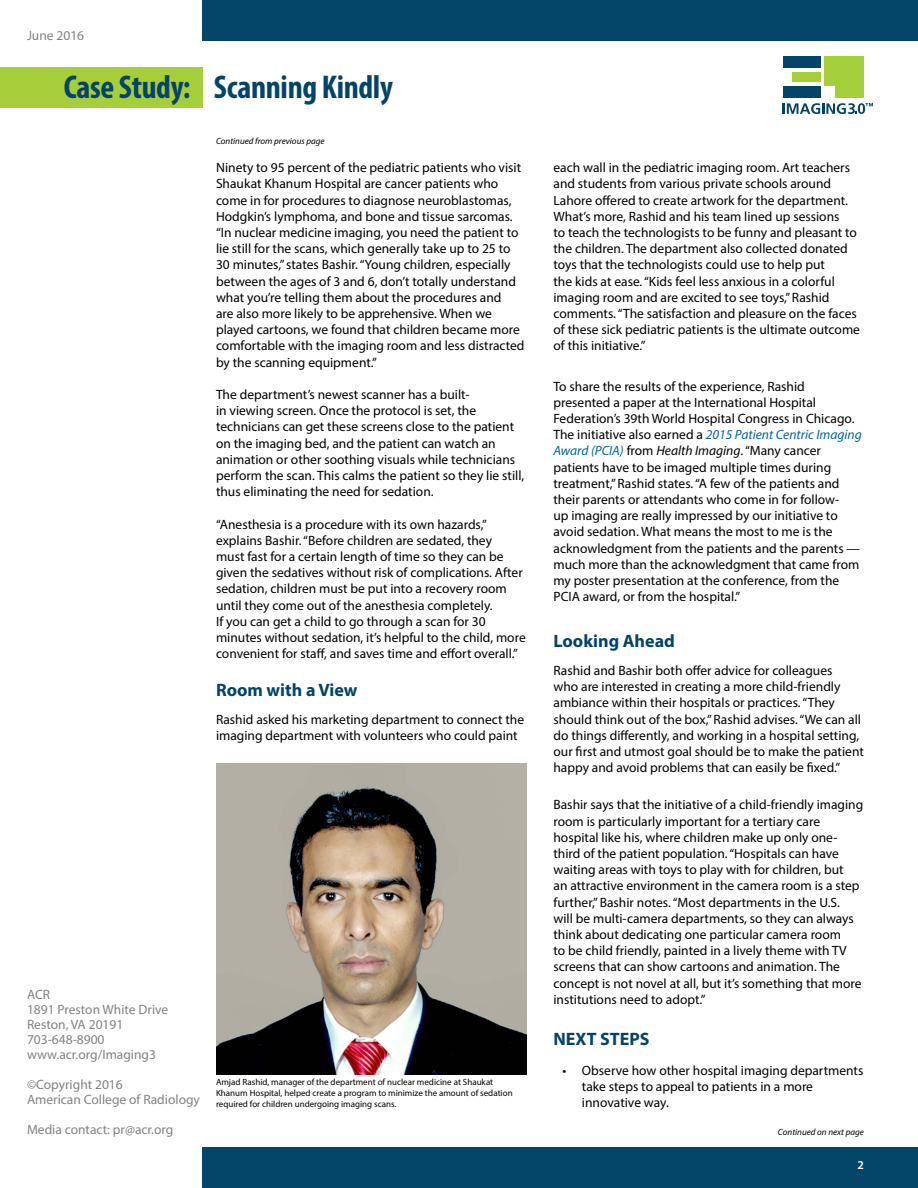
<style>
.page{position:relative;width:918px;height:1188px;background:#fff}
.page>*{position:absolute;margin:0;border:0;box-sizing:border-box;transform-origin:0 0}
.t1{font:700 condensed 33px "Myriad Pro";letter-spacing:-.01em;color:#054469}
.t2{font:700 18px "Myriad Pro";color:#054469}
.t3{font:13.5px/16.2px "Myriad Pro";color:#000}
.t4{font:13.5px/15px "Myriad Pro";color:#808285}
.t5{font:600 12px "Myriad Pro";color:#fff}
.t6{font:9px/10.8px "Myriad Pro";color:#000}
.t7{font:italic 9px "Myriad Pro";color:#000}
.s1{font-style:italic;color:#0065a0}
.s2{font-style:italic}
</style>
<div class="page">
<div style="left:202px;top:0;width:716px;height:40px;background:#04456a"></div>
<div style="left:0;top:68px;width:202px;height:40px;background:#a6ce3a"></div>
<div style="left:202px;top:1148px;width:716px;height:40px;background:#04456a"></div>
<div style="left:783px;top:56px;width:38px;height:11px;background:#054469"></div>
<div style="left:792px;top:73px;width:29px;height:9px;background:#a5ce3b"></div>
<div style="left:783px;top:86px;width:38px;height:12px;background:#054469"></div>
<div style="left:824px;top:56px;width:40px;height:41px;background:#a5ce3b"></div>
<svg style="left:783px;top:103px;width:90px;height:11px"></svg>
<div style="left:824px;top:86px;width:11px;height:12px;background:#fff;border:1px solid #fff"></div>
<img style="left:216px;top:764px;width:311px;height:310px">
<p class="t4" style="left:27px;top:28px;width:59px">June 2016</p>
<h1 class="t1" style="left:64px;top:67px;width:331px">Case Study: Scanning Kindly</h1>
<p class="t7" style="left:216px;top:136px;width:110px">Continued from previous page</p>
<p class="t3" style="left:216px;top:159px;width:310px">Ninety to 95 percent of the pediatric patients who visit Shaukat Khanum Hospital are cancer patients who come in for procedures to diagnose neuroblastomas, Hodgkin’s lymphoma, and bone and tissue sarcomas. “In nuclear medicine imaging, you need the patient to lie still for the scans, which generally take up to 25 to 30 minutes,” states Bashir. “Young children, especially between the ages of 3 and 6, don’t totally understand what you’re telling them about the procedures and<br>are also more likely to be apprehensive. When we played cartoons, we found that children became more comfortable with the imaging room and less distracted by the scanning equipment.”</p>
<p class="t3" style="left:216px;top:386px;width:310px">The department’s newest scanner has a built-<br>in viewing screen. Once the protocol is set, the technicians can get these screens close to the patient on the imaging bed, and the patient can watch an animation or other soothing visuals while technicians perform the scan. This calms the patient so they lie still, thus eliminating the need for sedation.</p>
<p class="t3" style="left:216px;top:516px;width:311px">“Anesthesia is a procedure with its own hazards,” explains Bashir. “Before children are sedated, they<br>must fast for a certain length of time so they can be given the sedatives without risk of complications. After sedation, children must be put into a recovery room until they come out of the anesthesia completely.<br>If you can get a child to go through a scan for 30 minutes without sedation, it’s helpful to the child, more convenient for staff, and saves time and effort overall.”</p>
<h2 class="t2" style="left:216px;top:678px;width:143px">Room with a View</h2>
<p class="t3" style="left:216px;top:711px;width:310px">Rashid asked his marketing department to connect the imaging department with volunteers who could paint</p>
<p class="t4" style="left:27px;top:987px;width:143px">ACR<br>1891 Preston White Drive<br>Reston, VA 20191<br>703-648-8900 www.acr.org/Imaging3</p>
<p class="t4" style="left:27px;top:1077px;width:175px">©Copyright 2016<br>American College of Radiology</p>
<p class="t4" style="left:27px;top:1122px;width:148px">Media contact: pr@acr.org</p>
<p class="t6" style="left:216px;top:1077px;width:298px">Amjad Rashid, manager of the department of nuclear medicine at Shaukat<br>Khanum Hospital, helped create a program to minimize the amount of sedation required for children undergoing imaging scans.</p>
<p class="t3" style="left:554px;top:159px;width:308px">each wall in the pediatric imaging room. Art teachers and students from various private schools around Lahore offered to create artwork for the department.<br>What’s more, Rashid and his team lined up sessions<br>to teach the technologists to be funny and pleasant to the children. The department also collected donated toys that the technologists could use to help put<br>the kids at ease. “Kids feel less anxious in a colorful imaging room and are excited to see toys,” Rashid comments. “The satisfaction and pleasure on the faces of these sick pediatric patients is the ultimate outcome of this initiative.”</p>
<p class="t3" style="left:554px;top:378px;width:310px">To share the results of the experience, Rashid presented a paper at the International Hospital Federation’s 39th World Hospital Congress in Chicago.<br>The initiative also earned a <span class="s1">2015 Patient Centric Imaging Award (PCIA)</span> from <span class="s2">Health Imaging</span>. “Many cancer patients have to be imaged multiple times during treatment,” Rashid states. “A few of the patients and their parents or attendants who come in for follow-<br>up imaging are really impressed by our initiative to avoid sedation. What means the most to me is the acknowledgment from the patients and the parents — much more than the acknowledgment that came from my poster presentation at the conference, from the PCIA award, or from the hospital.”</p>
<h2 class="t2" style="left:554px;top:629px;width:123px">Looking Ahead</h2>
<p class="t3" style="left:554px;top:662px;width:312px">Rashid and Bashir both offer advice for colleagues<br>who are interested in creating a more child-friendly ambiance within their hospitals or practices. “They should think out of the box,” Rashid advises. “We can all do things differently, and working in a hospital setting, our first and utmost goal should be to make the patient happy and avoid problems that can easily be fixed.”</p>
<p class="t3" style="left:554px;top:796px;width:311px">Bashir says that the initiative of a child-friendly imaging room is particularly important for a tertiary care hospital like his, where children make up only one&shy;third of the patient population. “Hospitals can have waiting areas with toys to play with for children, but<br>an attractive environment in the camera room is a step further,” Bashir notes. “Most departments in the U.S.<br>will be multi-camera departments, so they can always think about dedicating one particular camera room<br>to be child friendly, painted in a lively theme with TV screens that can show cartoons and animation. The concept is not novel at all, but it’s something that more institutions need to adopt.”</p>
<h2 class="t2" style="left:554px;top:1027px;width:98px">NEXT STEPS</h2>
<p class="t3" style="left:582px;top:1062px;width:283px;text-indent:-19px">• Observe how other hospital imaging departments take steps to appeal to patients in a more innovative way.</p>
<p class="t7" style="left:778px;top:1126px;width:88px">Continued on next page</p>
<p class="t5" style="left:858px;top:1157px;width:8px">2</p>
</div>
